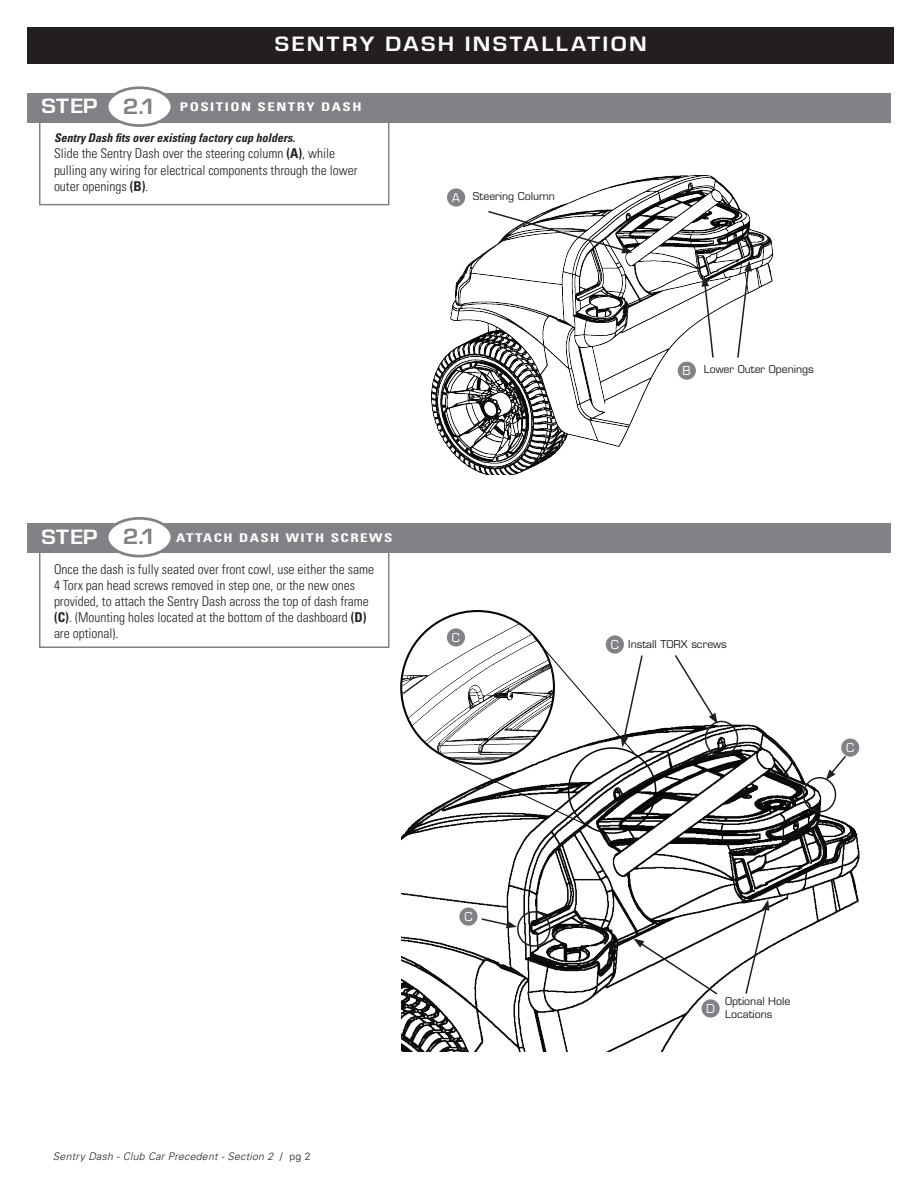
<style>
.page{position:relative;width:918px;height:1188px;background:#fff}
.page>*{position:absolute;margin:0;border:0;box-sizing:border-box;transform-origin:0 0}
.t1{font:700 21.6px "Eurostile";letter-spacing:.09em;color:#fff;scale:1.11 1}
.t2{font:700 19.2px "Eurostile";color:#231f20;scale:1.25 1}
.t3{font:300 condensed 13.5px/16.2px "Univers LT Pro";color:#231f20}
.t4{font:italic 700 condensed 12px "Univers LT Pro";color:#231f20}
.t5{font:700 condensed 12px "Univers LT Pro";letter-spacing:.1em;color:#fff;scale:1.25 1}
.t6{font:12px "Eurostile";color:#fff}
.t7{font:700 10.8px "Eurostile";letter-spacing:.025em;color:#231f20;scale:1.25 1}
.t8{font:10.5px/12.6px "Eurostile";color:#231f20}
.t9{font:italic 300 10.5px "Univers LT Pro 45";letter-spacing:.025em;color:#231f20}
.s1{font-size:22.95px;color:#808285}
.s2{font-weight:700}
.s3{font-size:19.2px}
.s4{font-style:normal}
</style>
<div class="page">
<img style="left:401px;top:611px;width:153px;height:153px;border-radius:76px">
<div style="left:446px;top:628px;width:20px;height:19px;background:#808285;border-radius:50%"></div>
<div style="left:445px;top:627px;width:22px;height:21px;border:2px solid #fff;border-radius:50%"></div>
<div style="left:604px;top:634px;width:21px;height:21px;border:2px solid #fff;border-radius:50%"></div>
<div style="left:39px;top:524px;width:350px;height:124px;border:2px solid #808285"></div>
<div style="left:27px;top:524px;width:863px;height:29px;background:#808285"></div>
<div style="left:107px;top:518px;width:65px;height:38px;background:#fff;border-radius:50%"></div>
<div style="left:106px;top:517px;width:67px;height:41px;border:3px solid #808285;border-radius:50%"></div>
<img style="left:431px;top:175px;width:343px;height:300px">
<svg style="left:487px;top:210px;width:145px;height:43px"></svg>
<img style="left:402px;top:706px;width:458px;height:346px">
<svg style="left:673px;top:655px;width:45px;height:69px"></svg>
<div style="left:517px;top:911px;width:33px;height:36px;border:2px solid #231f20;border-radius:50%"></div>
<svg style="left:442px;top:636px;width:202px;height:192px"></svg>
<svg style="left:634px;top:939px;width:85px;height:57px"></svg>
<div style="left:705px;top:721px;width:33px;height:35px;border:2px solid #231f20;border-radius:50%"></div>
<div style="left:803px;top:777px;width:33px;height:36px;border:2px solid #231f20;border-radius:50%"></div>
<svg style="left:744px;top:900px;width:25px;height:95px"></svg>
<svg style="left:826px;top:754px;width:22px;height:26px"></svg>
<svg style="left:480px;top:917px;width:37px;height:11px"></svg>
<svg style="left:701px;top:276px;width:14px;height:83px"></svg>
<svg style="left:736px;top:261px;width:16px;height:98px"></svg>
<div style="left:27px;top:27px;width:866px;height:36px;background:#231f20"></div>
<div style="left:39px;top:94px;width:350px;height:111px;border:2px solid #808285"></div>
<div style="left:27px;top:93px;width:863px;height:30px;background:#808285"></div>
<div style="left:107px;top:88px;width:65px;height:38px;background:#fff;border-radius:50%"></div>
<div style="left:106px;top:86px;width:67px;height:41px;border:3px solid #808285;border-radius:50%"></div>
<div style="left:677px;top:361px;width:20px;height:20px;background:#808285;border-radius:50%"></div>
<div style="left:676px;top:360px;width:21px;height:21px;border:2px solid #fff;border-radius:50%"></div>
<div style="left:701px;top:999px;width:19px;height:19px;background:#808285;border-radius:50%"></div>
<div style="left:700px;top:998px;width:21px;height:21px;border:2px solid #fff;border-radius:50%"></div>
<div style="left:446px;top:188px;width:20px;height:19px;background:#808285;border-radius:50%"></div>
<div style="left:446px;top:187px;width:21px;height:21px;border:2px solid #fff;border-radius:50%"></div>
<h1 class="t1" style="left:275px;top:28px;width:337px">SENTRY DASH INSTALLATION</h1>
<h1 class="t1" style="left:42px;top:91px;width:105px">STEP <span class="s1">2.1</span></h1>
<p class="t4" style="left:54px;top:131px;width:243px">Sentry Dash fits over existing factory cup holders.</p>
<p class="t3" style="left:54px;top:145px;width:305px">Slide the Sentry Dash over the steering column <span class="s2">(A)</span>, while pulling any wiring for electrical components through the lower outer openings <span class="s2">(B)</span>.</p>
<p class="t5" style="left:180px;top:99px;width:147px">POSITION SENTRY DASH</p>
<h2 class="t2" style="left:48px;top:176px;width:31px">2:1</h2>
<p class="t6" style="left:452px;top:190px;width:10px">A</p>
<p class="t8" style="left:473px;top:190px;width:83px">Steering Column</p>
<h1 class="t1" style="left:42px;top:521px;width:105px">STEP <span class="s1">2.1</span></h1>
<p class="t5" style="left:176px;top:530px;width:174px">ATTACH DASH WITH SCREWS</p>
<p class="t3" style="left:54px;top:560px;width:322px">Once the dash is fully seated over front cowl, use either the same 4 Torx pan head screws removed in step one, or the new ones provided, to attach the Sentry Dash across the top of dash frame <span class="s2">(C)</span>. (Mounting holes located at the bottom of the dashboard <span class="s2">(D) </span>are optional).</p>
<p class="t7" style="left:48px;top:617px;width:165px"><span class="s3">2:1</span> POSITION SENTRY DASH</p>
<p class="t6" style="left:452px;top:630px;width:9px">C</p>
<p class="t9" style="left:53px;top:1150px;width:259px">Sentry Dash - Club Car Precedent - Section 2 <span class="s4">/ pg 2</span></p>
<p class="t6" style="left:464px;top:909px;width:9px">C</p>
<p class="t6" style="left:683px;top:363px;width:10px">B</p>
<p class="t8" style="left:704px;top:363px;width:112px">Lower Outer Openings</p>
<p class="t6" style="left:611px;top:637px;width:9px">C</p>
<p class="t8" style="left:628px;top:638px;width:100px">Install TORX screws</p>
<p class="t6" style="left:846px;top:740px;width:9px">C</p>
<p class="t6" style="left:706px;top:1001px;width:10px">D</p>
<p class="t8" style="left:725px;top:995px;width:67px">Optional Hole<br>Locations</p>
</div>
